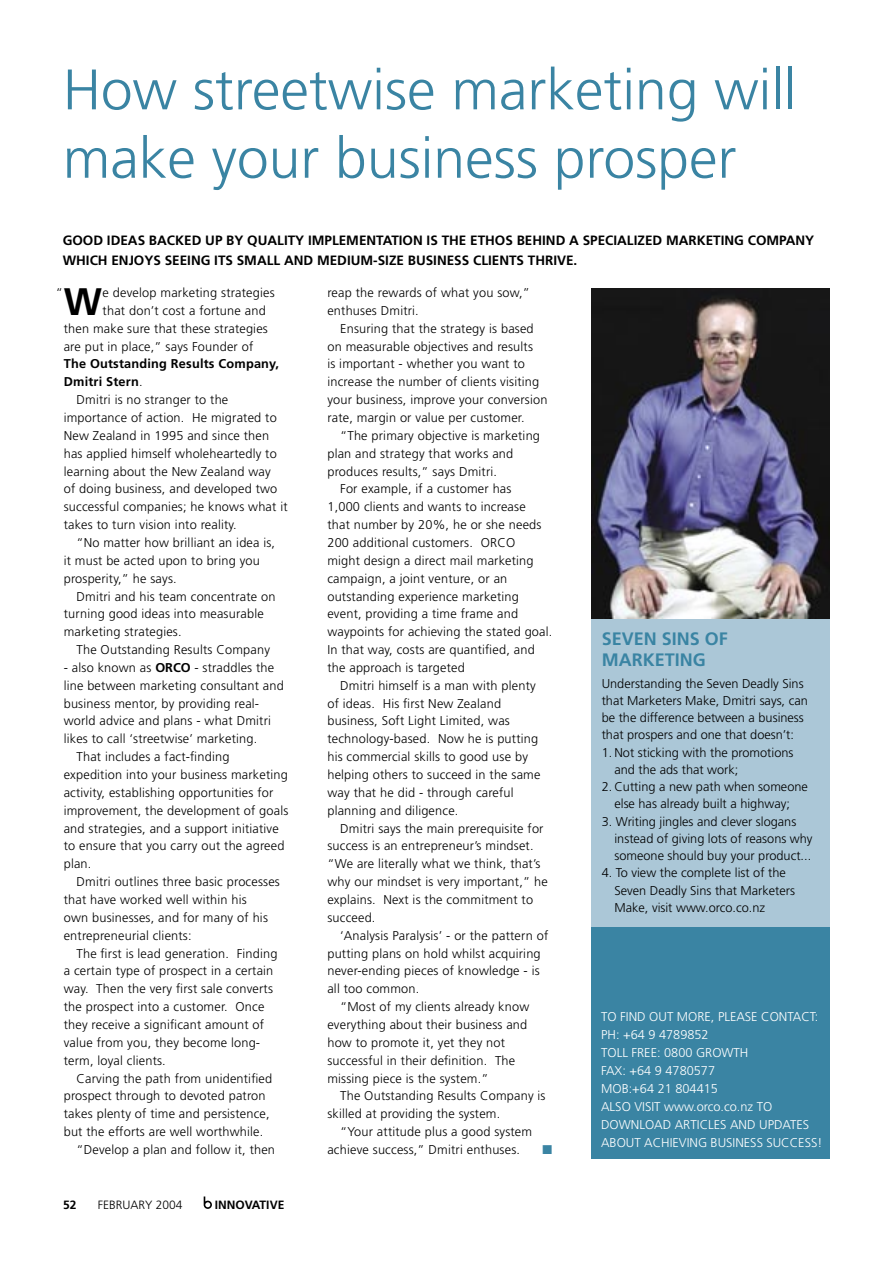
<style>
.page{position:relative;width:893px;height:1263px;background:#fff}
.page>*{position:absolute;margin:0;border:0;box-sizing:border-box;transform-origin:0 0}
.heading{font:300 57px/68.4px "Frutiger";color:#3a84a3}
.Drop_cap{font:700 38.25px "Frutiger";color:#000}
.Subhead_12pt_pms_633{font:700 18px/21px "Frutiger";color:#3a84a3}
.Subhead_4_9pt_blk{font:700 13.5px/19.5px "Frutiger";color:#000}
.Body_text{font:300 12.75px/17.9px "Frutiger";letter-spacing:.015em;color:#000}
.Hanging_indent{font:300 12.75px/17.2px "Frutiger";color:#000}
.for_more_info{font:300 12.75px/18px "Frutiger";color:#fff}
.Body_text__no_indent{font:300 12.75px/17.2px "Frutiger";color:#000}
.Drop_cap-2{font:300 12.75px "Frutiger";letter-spacing:.015em;color:#000}
.Drop_cap-3{font:700 12.75px "Frutiger";letter-spacing:.015em;color:#000}
.t1{font:700 12px "Frutiger";color:#000}
.t2{font:300 12px "Frutiger";color:#000}
.s1{font-weight:300}
.s2{font-weight:700}
</style>
<div class="page">
<svg style="left:204px;top:1196px;width:8px;height:13px"></svg>
<div style="left:591px;top:924px;width:239px;height:234px;background:#3a84a3"></div>
<div style="left:591px;top:288px;width:239px;height:638px;background:#abc7d7"></div>
<img style="left:591px;top:288px;width:239px;height:331px">
<p class="heading" style="left:63px;top:55px;width:735px">How streetwise marketing will make your business prosper</p>
<p class="Subhead_4_9pt_blk" style="left:63px;top:231px;width:753px">GOOD IDEAS BACKED UP BY QUALITY IMPLEMENTATION IS THE ETHOS BEHIND A SPECIALIZED MARKETING COMPANY<br>WHICH ENJOYS SEEING ITS SMALL AND MEDIUM-SIZE BUSINESS CLIENTS THRIVE.</p>
<p class="Drop_cap" style="left:64px;top:279px;width:40px">W</p>
<p class="Drop_cap-2" style="left:103px;top:285px;width:174px">e develop marketing strategies</p>
<p class="Body_text" style="left:56px;top:284px;width:9px">“</p>
<p class="Drop_cap-2" style="left:103px;top:303px;width:165px">that don’t cost a fortune and</p>
<p class="Drop_cap-2" style="left:64px;top:321px;width:206px">then make sure that these strategies</p>
<p class="Drop_cap-2" style="left:64px;top:339px;width:191px">are put in place,” says Founder of</p>
<p class="Drop_cap-3" style="left:64px;top:356px;width:217px">The Outstanding Results Company,</p>
<p class="Drop_cap-3" style="left:64px;top:374px;width:81px">Dmitri Stern<span class="s1">.</span></p>
<p class="Body_text" style="left:64px;top:391px;width:225px;text-indent:13px">Dmitri is no stranger to the importance of action. He migrated to New Zealand in 1995 and since then has applied himself wholeheartedly to learning about the New Zealand way<br>of doing business, and developed two successful companies; he knows what it takes to turn vision into reality.</p>
<p class="Body_text" style="left:64px;top:534px;width:213px;text-indent:13px">“No matter how brilliant an idea is, it must be acted upon to bring you prosperity,” he says.</p>
<p class="Body_text" style="left:64px;top:587px;width:213px;text-indent:13px">Dmitri and his team concentrate on turning good ideas into measurable marketing strategies.</p>
<p class="Body_text" style="left:76px;top:641px;width:195px">The Outstanding Results Company</p>
<p class="Body_text" style="left:64px;top:658px;width:222px">- also known as <span class="s2">ORCO</span> - straddles the line between marketing consultant and business mentor, by providing real&shy;world advice and plans - what Dmitri likes to call ‘streetwise’ marketing.</p>
<p class="Body_text" style="left:64px;top:748px;width:226px;text-indent:13px">That includes a fact-finding expedition into your business marketing activity, establishing opportunities for improvement, the development of goals and strategies, and a support initiative to ensure that you carry out the agreed plan.</p>
<p class="Body_text" style="left:64px;top:873px;width:218px;text-indent:13px">Dmitri outlines three basic processes that have worked well within his<br>own businesses, and for many of his entrepreneurial clients:</p>
<p class="Body_text" style="left:64px;top:944px;width:215px;text-indent:13px">The first is lead generation. Finding a certain type of prospect in a certain way. Then the very first sale converts the prospect into a customer. Once they receive a significant amount of value from you, they become long&shy;term, loyal clients.</p>
<p class="Body_text" style="left:64px;top:1069px;width:210px;text-indent:13px">Carving the path from unidentified prospect through to devoted patron takes plenty of time and persistence, but the efforts are well worthwhile.</p>
<p class="Body_text" style="left:76px;top:1140px;width:200px">“Develop a plan and follow it, then</p>
<p class="t1" style="left:63px;top:1197px;width:15px">52</p>
<p class="t2" style="left:98px;top:1198px;width:86px">FEBRUARY 2004</p>
<p class="t1" style="left:215px;top:1197px;width:71px">INNOVATIVE</p>
<p class="Body_text" style="left:327px;top:284px;width:204px">reap the rewards of what you sow,” enthuses Dmitri.</p>
<p class="Body_text" style="left:327px;top:319px;width:222px;text-indent:13px">Ensuring that the strategy is based on measurable objectives and results<br>is important - whether you want to increase the number of clients visiting your business, improve your conversion rate, margin or value per customer.</p>
<p class="Body_text" style="left:327px;top:426px;width:214px;text-indent:13px">“The primary objective is marketing plan and strategy that works and produces results,” says Dmitri.</p>
<p class="Body_text" style="left:327px;top:480px;width:226px;text-indent:13px">For example, if a customer has<br>1,000 clients and wants to increase<br>that number by 20%, he or she needs 200 additional customers. ORCO<br>might design a direct mail marketing campaign, a joint venture, or an outstanding experience marketing event, providing a time frame and waypoints for achieving the stated goal.<br>In that way, costs are quantified, and the approach is targeted</p>
<p class="Body_text" style="left:327px;top:676px;width:215px;text-indent:13px">Dmitri himself is a man with plenty of ideas. His first New Zealand business, Soft Light Limited, was technology-based. Now he is putting his commercial skills to good use by helping others to succeed in the same way that he did - through careful planning and diligence.</p>
<p class="Body_text" style="left:327px;top:819px;width:222px;text-indent:13px">Dmitri says the main prerequisite for success is an entrepreneur’s mindset. “We are literally what we think, that’s why our mindset is very important,” he explains. Next is the commitment to succeed.</p>
<p class="Body_text" style="left:327px;top:926px;width:222px;text-indent:13px">‘Analysis Paralysis’ - or the pattern of putting plans on hold whilst acquiring never-ending pieces of knowledge - is all too common.</p>
<p class="Body_text" style="left:327px;top:998px;width:203px;text-indent:13px">“Most of my clients already know everything about their business and how to promote it, yet they not successful in their definition. The missing piece is the system.”</p>
<p class="Body_text" style="left:327px;top:1087px;width:220px;text-indent:13px">The Outstanding Results Company is skilled at providing the system.</p>
<p class="Body_text" style="left:327px;top:1123px;width:206px;text-indent:13px">“Your attitude plus a good system achieve success,” Dmitri enthuses.</p>
<p class="Subhead_12pt_pms_633" style="left:602px;top:628px;width:128px">SEVEN SINS OF<br>MARKETING</p>
<p class="Body_text__no_indent" style="left:602px;top:674px;width:208px">Understanding the Seven Deadly Sins that Marketers Make, Dmitri says, can be the difference between a business that prospers and one that doesn’t:</p>
<p class="Hanging_indent" style="left:614px;top:743px;width:181px;text-indent:-13px">1. Not sticking with the promotions and the ads that work;</p>
<p class="Hanging_indent" style="left:602px;top:778px;width:208px;text-align:center">2. Cutting a new path when someone else has already built a highway;</p>
<p class="Hanging_indent" style="left:614px;top:812px;width:200px;text-indent:-13px">3. Writing jingles and clever slogans instead of giving lots of reasons why someone should buy your product...</p>
<p class="Hanging_indent" style="left:614px;top:864px;width:182px;text-indent:-13px">4. To view the complete list of the<br>Seven Deadly Sins that Marketers<br>Make, visit www.orco.co.nz</p>
<p class="for_more_info" style="left:601px;top:1008px;width:219px">TO FIND OUT MORE, PLEASE CONTACT:</p>
<p class="for_more_info" style="left:601px;top:1026px;width:109px">PH: +64 9 4789852</p>
<p class="for_more_info" style="left:601px;top:1044px;width:149px">TOLL FREE: 0800 GROWTH</p>
<p class="for_more_info" style="left:601px;top:1062px;width:115px">FAX: +64 9 4780577</p>
<p class="for_more_info" style="left:601px;top:1080px;width:118px">MOB:+64 21 804415</p>
<p class="for_more_info" style="left:601px;top:1098px;width:223px">ALSO VISIT www.orco.co.nz TO<br>DOWNLOAD ARTICLES AND UPDATES<br>ABOUT ACHIEVING BUSINESS SUCCESS!</p>
</div>
